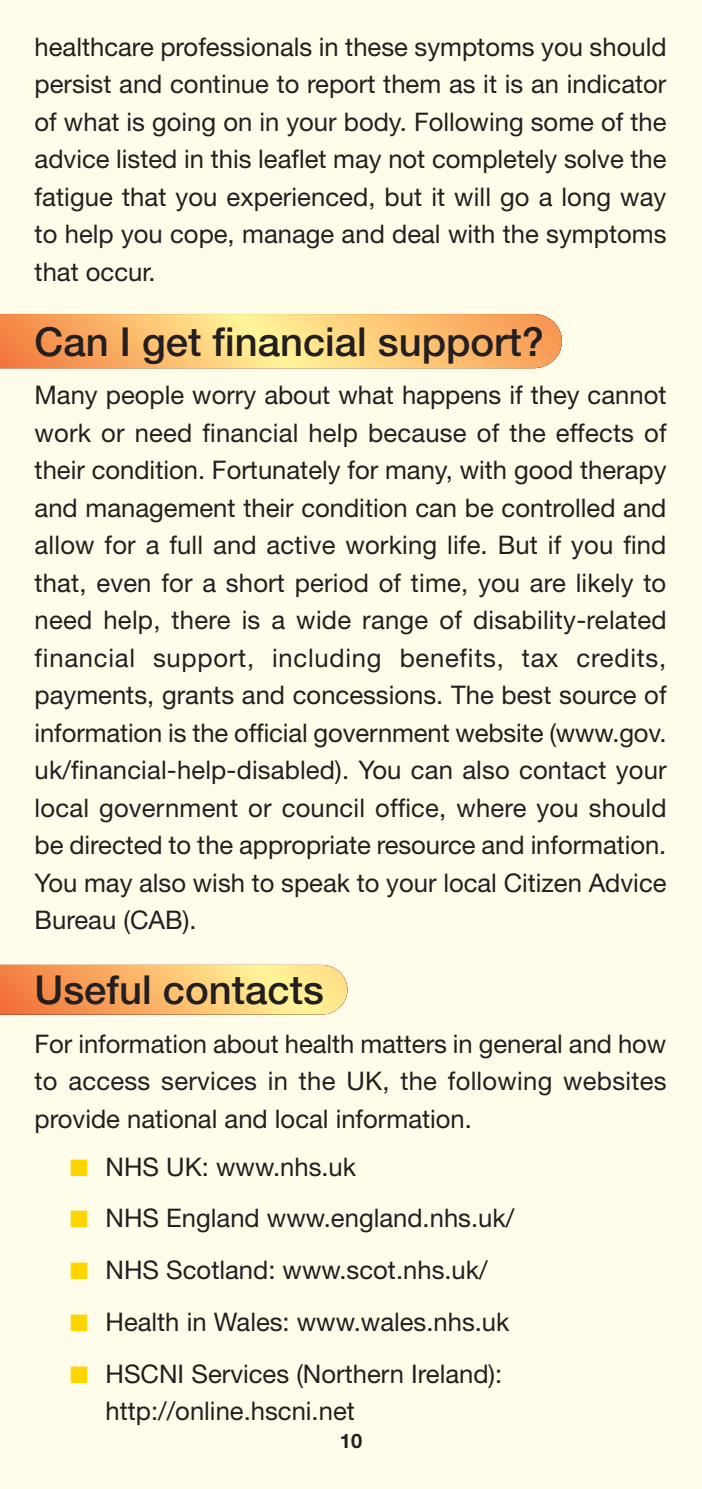
<style>
.page{position:relative;width:702px;height:1489px;background:#fff}
.page>*{position:absolute;margin:0;border:0;box-sizing:border-box;transform-origin:0 0}
.t1{font:500 40px "Helvetica Neue";color:#231f20}
.t2{font:25.5px/37.5px "Helvetica Neue";color:#231f20;text-align:justify}
.t3{font:700 20px "Helvetica Neue";color:#231f20}
.s1{color:#ffd500}
</style>
<div class="page">
<div style="left:0;top:0;width:702px;height:1488px;background:#fffde9"></div>
<svg style="left:0;top:314px;width:562px;height:54px;background:#fbbf71"></svg>
<svg style="left:0;top:964px;width:347px;height:50px;background:#fabe72"></svg>
<p class="t2" style="left:35px;top:27px;width:633px">healthcare professionals in these symptoms you should persist and continue to report them as it is an indicator of what is going on in your body. Following some of the advice listed in this leaflet may not completely solve the fatigue that you experienced, but it will go a long way to help you cope, manage and deal with the symptoms that occur.</p>
<h1 class="t1" style="left:35px;top:318px;width:511px">Can I get financial support?</h1>
<p class="t2" style="left:35px;top:376px;width:633px">Many people worry about what happens if they cannot work or need financial help because of the effects of their condition. Fortunately for many, with good therapy and management their condition can be controlled and allow for a full and active working life. But if you find that, even for a short period of time, you are likely to need help, there is a wide range of disability-related financial support, including benefits, tax credits, payments, grants and concessions. The best source of information is the official government website (www.gov. uk/financial-help-disabled). You can also contact your local government or council office, where you should be directed to the appropriate resource and information.<br>You may also wish to speak to your local Citizen Advice Bureau (CAB).</p>
<h1 class="t1" style="left:35px;top:966px;width:291px">Useful contacts</h1>
<p class="t2" style="left:35px;top:1024px;width:633px">For information about health matters in general and how to access services in the UK, the following websites provide national and local information.</p>
<p class="t2" style="left:70px;top:1147px;width:287px"><span class="s1">■</span> NHS UK: www.nhs.uk</p>
<p class="t2" style="left:70px;top:1199px;width:446px"><span class="s1">■</span> NHS England www.england.nhs.uk/</p>
<p class="t2" style="left:70px;top:1250px;width:419px"><span class="s1">■</span> NHS Scotland: www.scot.nhs.uk/</p>
<p class="t2" style="left:70px;top:1302px;width:441px"><span class="s1">■</span> Health in Wales: www.wales.nhs.uk</p>
<p class="t2" style="left:105px;top:1354px;width:398px;text-indent:-35px"><span class="s1">■</span> HSCNI Services (Northern Ireland): http://online.hscni.net</p>
<p class="t3" style="left:340px;top:1428px;width:24px">10</p>
</div>
